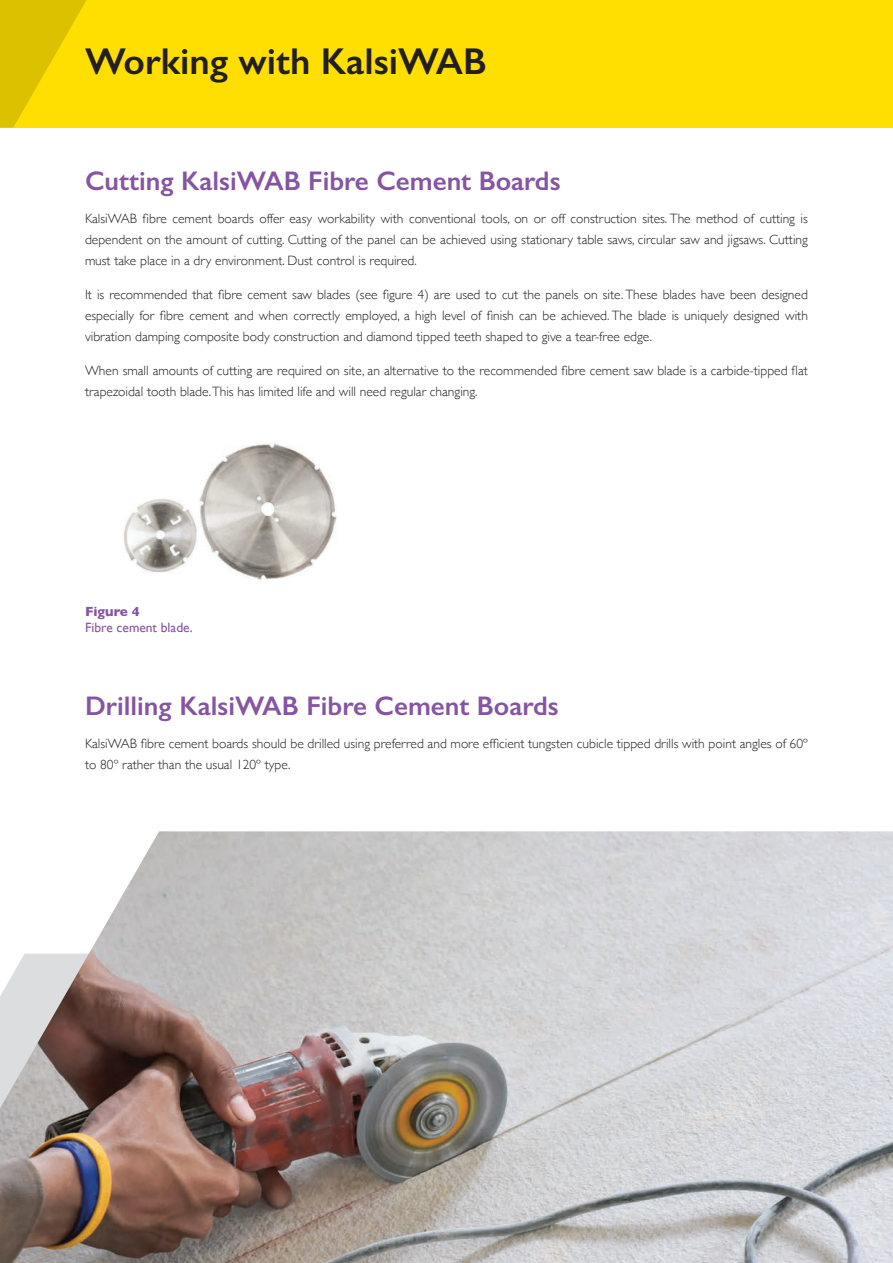
<style>
.page{position:relative;width:893px;height:1263px;background:#fff}
.page>*{position:absolute;margin:0;border:0;box-sizing:border-box;transform-origin:0 0}
.t1{font:600 37.5px "Gill Sans";color:#231f20}
.t2{font:600 27px "Gill Sans";color:#8555a2}
.t3{font:300 13.5px/21px "Gill Sans";color:#231f20;text-align:justify}
.t4{font:13.5px "Gill Sans";color:#8555a2}
.t5{font:700 13.5px "Gill Sans";color:#8555a2}
</style>
<div class="page">
<div style="left:0;top:0;width:893px;height:128px;background:#ffdf01"></div>
<svg style="left:0;top:0;width:87px;height:128px"></svg>
<img style="left:124px;top:443px;width:213px;height:137px">
<img style="left:0;top:831px;width:893px;height:432px">
<h1 class="t1" style="left:85px;top:39px;width:403px">Working with KalsiWAB</h1>
<h2 class="t2" style="left:85px;top:164px;width:477px">Cutting KalsiWAB Fibre Cement Boards</h2>
<p class="t3" style="left:85px;top:208px;width:724px">KalsiWAB fibre cement boards offer easy workability with conventional tools, on or off construction sites. The method of cutting is dependent on the amount of cutting. Cutting of the panel can be achieved using stationary table saws, circular saw and jigsaws. Cutting must take place in a dry environment. Dust control is required.</p>
<p class="t3" style="left:85px;top:284px;width:724px">It is recommended that fibre cement saw blades (see figure 4) are used to cut the panels on site. These blades have been designed especially for fibre cement and when correctly employed, a high level of finish can be achieved. The blade is uniquely designed with vibration damping composite body construction and diamond tipped teeth shaped to give a tear-free edge.</p>
<p class="t3" style="left:85px;top:359px;width:724px">When small amounts of cutting are required on site, an alternative to the recommended fibre cement saw blade is a carbide-tipped flat trapezoidal tooth blade.This has limited life and will need regular changing.</p>
<p class="t5" style="left:85px;top:600px;width:56px">Figure 4</p>
<p class="t4" style="left:85px;top:619px;width:109px">Fibre cement blade.</p>
<h2 class="t2" style="left:85px;top:689px;width:475px">Drilling KalsiWAB Fibre Cement Boards</h2>
<p class="t3" style="left:85px;top:733px;width:724px">KalsiWAB fibre cement boards should be drilled using preferred and more efficient tungsten cubicle tipped drills with point angles of 60º to 80º rather than the usual 120º type.</p>
</div>
